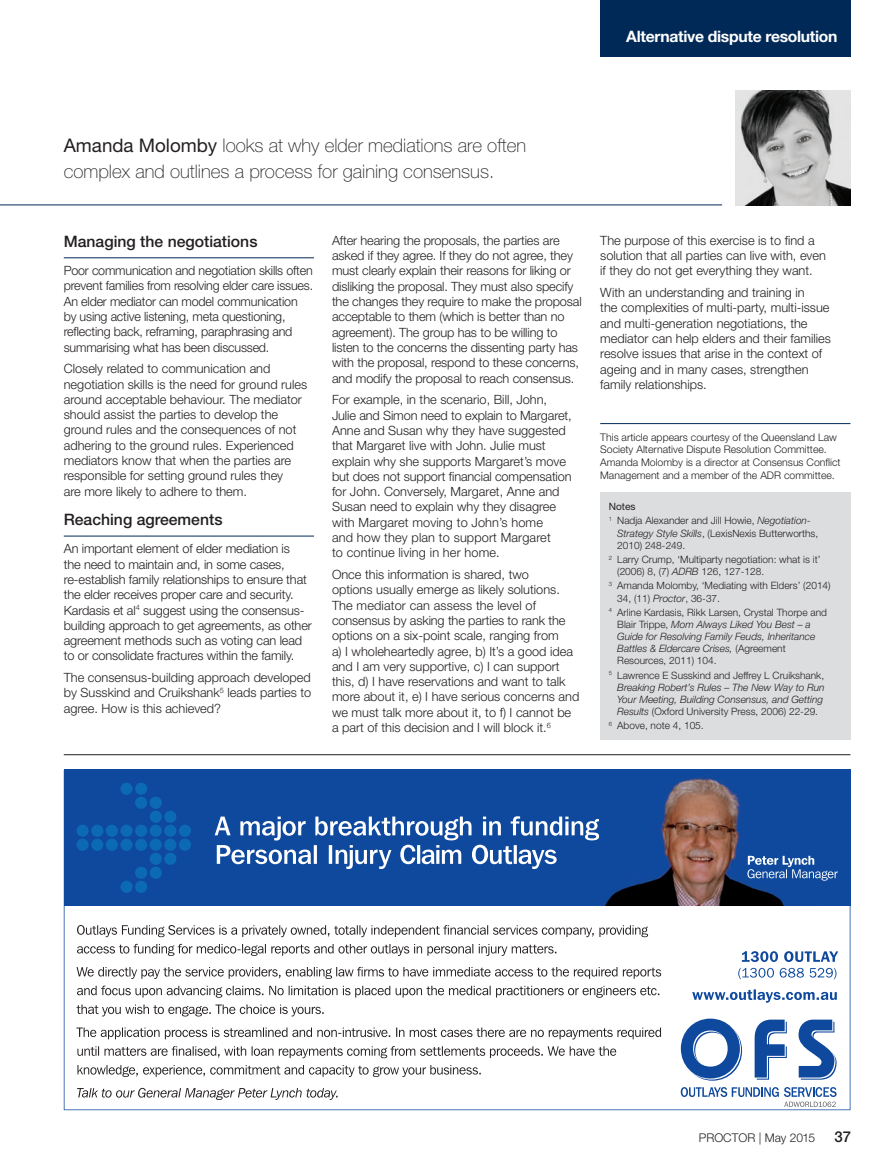
<style>
.page{position:relative;width:893px;height:1174px;background:#fff}
.page>*{position:absolute;margin:0;border:0;box-sizing:border-box;transform-origin:0 0}
.t1{font:100 18.75px/25.5px "Helvetica Neue LT Std";color:#231f20}
.t2{font:500 15.75px "Helvetica Neue LT Std";color:#231f20}
.t3{font:700 15.75px "Helvetica Neue LT Std";letter-spacing:-.02em;color:#fff}
.t4{font:500 15px "Helvetica Neue LT Std";color:#231f20}
.t5{font:300 12.75px/15.3px "Helvetica Neue LT Std";color:#231f20}
.t6{font:300 12px "Helvetica Neue LT Std";color:#231f20}
.t7{font:300 10.5px/12.6px "Helvetica Neue LT Std";color:#231f20}
.t8{font:italic 300 10.2px/12.1px "Helvetica Neue LT Std";color:#231f20}
.t9{font:300 10.2px/12.1px "Helvetica Neue LT Std";color:#231f20}
.s1{font-weight:400}
.s2{font-style:italic}
.s3{font-style:normal}
</style>
<div class="page">
<div style="left:600px;top:0;width:250px;height:57px;background:#002957"></div>
<hr style="left:0;top:204px;width:722px;height:1px;background:#002957">
<img style="left:736px;top:90px;width:114px;height:115px">
<hr style="left:64px;top:257px;width:250px;height:1px;background:#002957">
<hr style="left:64px;top:536px;width:250px;height:1px;background:#002957">
<div style="left:600px;top:492px;width:250px;height:248px;background:#dcdddf"></div>
<hr style="left:600px;top:423px;width:250px;height:1px;background:#002957">
<svg style="left:64px;top:906px;width:786px;height:204px"></svg>
<div style="left:64px;top:770px;width:786px;height:136px;background:#0f499d"></div>
<div style="left:120px;top:880px;width:13px;height:12px;background:#0c6ab5;border-radius:50%"></div>
<div style="left:135px;top:880px;width:12px;height:12px;background:#0c6ab5;border-radius:50%"></div>
<div style="left:135px;top:866px;width:12px;height:12px;background:#0c6ab5;border-radius:50%"></div>
<div style="left:150px;top:866px;width:12px;height:12px;background:#0c6ab5;border-radius:50%"></div>
<div style="left:150px;top:852px;width:12px;height:12px;background:#0c6ab5;border-radius:50%"></div>
<div style="left:164px;top:852px;width:12px;height:12px;background:#0c6ab5;border-radius:50%"></div>
<div style="left:77px;top:838px;width:12px;height:12px;background:#0c6ab5;border-radius:50%"></div>
<div style="left:91px;top:838px;width:12px;height:12px;background:#0c6ab5;border-radius:50%"></div>
<div style="left:106px;top:838px;width:12px;height:12px;background:#0c6ab5;border-radius:50%"></div>
<div style="left:120px;top:838px;width:13px;height:12px;background:#0c6ab5;border-radius:50%"></div>
<div style="left:135px;top:838px;width:12px;height:12px;background:#0c6ab5;border-radius:50%"></div>
<div style="left:150px;top:838px;width:12px;height:12px;background:#0c6ab5;border-radius:50%"></div>
<div style="left:164px;top:838px;width:12px;height:12px;background:#0c6ab5;border-radius:50%"></div>
<div style="left:179px;top:838px;width:12px;height:12px;background:#0c6ab5;border-radius:50%"></div>
<div style="left:77px;top:824px;width:12px;height:12px;background:#0c6ab5;border-radius:50%"></div>
<div style="left:91px;top:824px;width:12px;height:12px;background:#0c6ab5;border-radius:50%"></div>
<div style="left:106px;top:824px;width:12px;height:12px;background:#0c6ab5;border-radius:50%"></div>
<div style="left:120px;top:824px;width:13px;height:12px;background:#0c6ab5;border-radius:50%"></div>
<div style="left:135px;top:824px;width:12px;height:12px;background:#0c6ab5;border-radius:50%"></div>
<div style="left:150px;top:824px;width:12px;height:12px;background:#0c6ab5;border-radius:50%"></div>
<div style="left:164px;top:824px;width:12px;height:12px;background:#0c6ab5;border-radius:50%"></div>
<div style="left:179px;top:824px;width:12px;height:12px;background:#0c6ab5;border-radius:50%"></div>
<div style="left:150px;top:810px;width:12px;height:12px;background:#0c6ab5;border-radius:50%"></div>
<div style="left:164px;top:810px;width:12px;height:12px;background:#0c6ab5;border-radius:50%"></div>
<div style="left:135px;top:796px;width:12px;height:12px;background:#0c6ab5;border-radius:50%"></div>
<div style="left:150px;top:796px;width:12px;height:12px;background:#0c6ab5;border-radius:50%"></div>
<div style="left:120px;top:782px;width:13px;height:12px;background:#0c6ab5;border-radius:50%"></div>
<div style="left:135px;top:782px;width:12px;height:12px;background:#0c6ab5;border-radius:50%"></div>
<svg style="left:215px;top:816px;width:380px;height:53px"></svg>
<svg style="left:77px;top:925px;width:571px;height:12px"></svg>
<svg style="left:77px;top:943px;width:479px;height:13px"></svg>
<svg style="left:77px;top:967px;width:584px;height:12px"></svg>
<svg style="left:77px;top:985px;width:582px;height:12px"></svg>
<svg style="left:77px;top:1004px;width:247px;height:12px"></svg>
<svg style="left:76px;top:1027px;width:585px;height:12px"></svg>
<svg style="left:77px;top:1046px;width:539px;height:12px"></svg>
<svg style="left:77px;top:1065px;width:404px;height:12px"></svg>
<svg style="left:77px;top:1087px;width:261px;height:13px"></svg>
<svg style="left:738px;top:951px;width:100px;height:28px"></svg>
<svg style="left:692px;top:989px;width:145px;height:13px"></svg>
<svg style="left:681px;top:1018px;width:61px;height:62px"></svg>
<svg style="left:755px;top:1019px;width:32px;height:60px"></svg>
<svg style="left:798px;top:1019px;width:39px;height:60px"></svg>
<img style="left:599px;top:778px;width:186px;height:128px">
<img style="left:595px;top:819px;width:4px;height:21px">
<svg style="left:747px;top:855px;width:91px;height:25px"></svg>
<svg style="left:681px;top:1087px;width:156px;height:20px"></svg>
<hr style="left:64px;top:754px;width:786px;height:1px;background:#231f20">
<p class="t3" style="left:626px;top:26px;width:213px">Alternative dispute resolution</p>
<h1 class="t1" style="left:64px;top:133px;width:464px"><span class="s1">Amanda Molomby</span> looks at why elder mediations are often complex and outlines a process for gaining consensus.</h1>
<p class="t2" style="left:64px;top:232px;width:195px">Managing the negotiations</p>
<p class="t5" style="left:64px;top:262px;width:251px">Poor communication and negotiation skills often prevent families from resolving elder care issues.<br>An elder mediator can model communication by using active listening, meta questioning, reflecting back, reframing, paraphrasing and summarising what has been discussed.</p>
<p class="t5" style="left:64px;top:361px;width:245px">Closely related to communication and negotiation skills is the need for ground rules around acceptable behaviour. The mediator should assist the parties to develop the ground rules and the consequences of not adhering to the ground rules. Experienced mediators know that when the parties are responsible for setting ground rules they<br>are more likely to adhere to them.</p>
<p class="t2" style="left:64px;top:510px;width:160px">Reaching agreements</p>
<p class="t5" style="left:64px;top:541px;width:250px">An important element of elder mediation is<br>the need to maintain and, in some cases, re-establish family relationships to ensure that the elder receives proper care and security.<br>Kardasis et al<sup>4</sup> suggest using the consensus&shy;building approach to get agreements, as other agreement methods such as voting can lead to or consolidate fractures within the family.</p>
<p class="t5" style="left:64px;top:669px;width:249px;text-align:justify">The consensus-building approach developed by Susskind and Cruikshank<sup>5</sup> leads parties to agree. How is this achieved?</p>
<p class="t5" style="left:332px;top:232px;width:251px">After hearing the proposals, the parties are asked if they agree. If they do not agree, they must clearly explain their reasons for liking or disliking the proposal. They must also specify the changes they require to make the proposal acceptable to them (which is better than no agreement). The group has to be willing to listen to the concerns the dissenting party has with the proposal, respond to these concerns, and modify the proposal to reach consensus.</p>
<p class="t5" style="left:332px;top:392px;width:241px">For example, in the scenario, Bill, John, Julie and Simon need to explain to Margaret, Anne and Susan why they have suggested that Margaret live with John. Julie must explain why she supports Margaret’s move but does not support financial compensation for John. Conversely, Margaret, Anne and Susan need to explain why they disagree with Margaret moving to John’s home<br>and how they plan to support Margaret<br>to continue living in her home.</p>
<p class="t5" style="left:332px;top:566px;width:249px">Once this information is shared, two<br>options usually emerge as likely solutions.<br>The mediator can assess the level of consensus by asking the parties to rank the options on a six-point scale, ranging from<br>a) I wholeheartedly agree, b) It’s a good idea and I am very supportive, c) I can support this, d) I have reservations and want to talk more about it, e) I have serious concerns and we must talk more about it, to f) I cannot be a part of this decision and I will block it.<sup>6</sup></p>
<p class="t5" style="left:600px;top:232px;width:227px">The purpose of this exercise is to find a solution that all parties can live with, even if they do not get everything they want.</p>
<p class="t5" style="left:600px;top:285px;width:232px">With an understanding and training in<br>the complexities of multi-party, multi-issue and multi-generation negotiations, the mediator can help elders and their families resolve issues that arise in the context of ageing and in many cases, strengthen family relationships.</p>
<p class="t7" style="left:600px;top:430px;width:242px">This article appears courtesy of the Queensland Law Society Alternative Dispute Resolution Committee.<br>Amanda Molomby is a director at Consensus Conflict Management and a member of the ADR committee.</p>
<p class="t9" style="left:609px;top:499px;width:204px;line-height:14.2px"><span class="s1">Notes<br></span><sup>1</sup> Nadja Alexander and Jill Howie, <span class="s2">Negotiation-</span></p>
<p class="t9" style="left:617px;top:526px;width:203px"><span class="s2">Strategy Style Skills</span>, (LexisNexis Butterworths,<br>2010) 248-249.</p>
<p class="t9" style="left:617px;top:553px;width:205px;text-indent:-9px"><sup>2</sup> Larry Crump, ‘Multiparty negotiation: what is it’ (2006) 8, (7) <span class="s2">ADRB</span> 126, 127-128.</p>
<p class="t9" style="left:617px;top:579px;width:215px;text-indent:-9px"><sup>3</sup> Amanda Molomby, ‘Mediating with Elders’ (2014)<br>34, (11) <span class="s2">Proctor</span>, 36-37.</p>
<p class="t8" style="left:617px;top:606px;width:211px;text-indent:-9px"><sup>4</sup> <span class="s3">Arline Kardasis, Rikk Larsen, Crystal Thorpe and Blair Trippe,</span> Mom Always Liked You Best – a Guide for Resolving Family Feuds, Inheritance Battles &amp; Eldercare Crises, <span class="s3">(Agreement Resources, 2011) 104.</span></p>
<p class="t8" style="left:617px;top:669px;width:209px;text-indent:-9px"><sup>5</sup> <span class="s3">Lawrence E Susskind and Jeffrey L Cruikshank, </span>Breaking Robert’s Rules – The New Way to Run Your Meeting, Building Consensus, and Getting Results <span class="s3">(Oxford University Press, 2006) 22-29.</span></p>
<p class="t9" style="left:609px;top:719px;width:96px"><sup>6</sup> Above, note 4, 105.</p>
<p class="t6" style="left:699px;top:1130px;width:118px">PROCTOR | May 2015</p>
<p class="t4" style="left:834px;top:1127px;width:18px">37</p>
</div>
